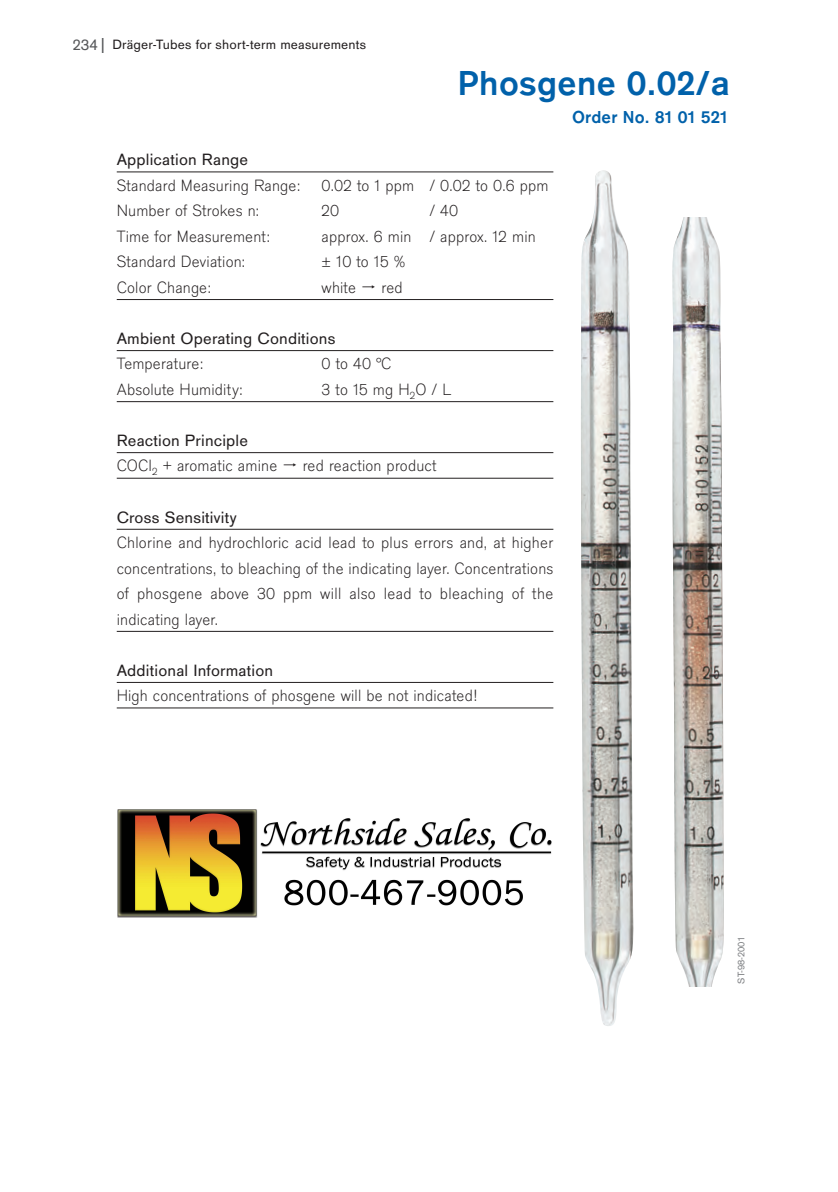
<style>
.page{position:relative;width:838px;height:1192px;background:#fff}
.page>*{position:absolute;margin:0;border:0;box-sizing:border-box;transform-origin:0 0}
.t1{font:700 36px "Draeger San";letter-spacing:.01em;color:#0161aa}
.t2{font:700 18px "Draeger San";letter-spacing:.01em;color:#0161aa}
.t3{font:300 17px/25.6px "Draeger San";letter-spacing:.01em;color:#231f20}
.t4{font:17px "Draeger San";letter-spacing:.01em;color:#231f20}
.t5{font:14px "Draeger San";letter-spacing:.01em;color:#231f20}
.t6{font:10px "Draeger San";color:#808285}
.s1{font-size:16px;color:#57585a}
.s2{font-size:18px;color:#57585a}
.s3{font-weight:400}
</style>
<div class="page">
<hr style="left:117px;top:171px;width:436px;height:1px;background:#231f20">
<hr style="left:117px;top:299px;width:436px;height:1px;background:#231f20">
<hr style="left:117px;top:350px;width:436px;height:1px;background:#231f20">
<hr style="left:117px;top:401px;width:436px;height:1px;background:#231f20">
<hr style="left:117px;top:452px;width:436px;height:1px;background:#231f20">
<hr style="left:117px;top:478px;width:436px;height:1px;background:#231f20">
<hr style="left:117px;top:529px;width:436px;height:1px;background:#231f20">
<hr style="left:117px;top:631px;width:436px;height:1px;background:#231f20">
<hr style="left:117px;top:682px;width:436px;height:1px;background:#231f20">
<hr style="left:117px;top:707px;width:436px;height:1px;background:#231f20">
<img style="left:581px;top:170px;width:53px;height:856px">
<img style="left:672px;top:217px;width:52px;height:770px">
<img style="left:118px;top:809px;width:433px;height:108px">
<p class="t5" style="left:73px;top:36px;width:295px"><span class="s1">234</span><span class="s2">|</span> Dräger-Tubes for short-term measurements</p>
<h1 class="t1" style="left:458px;top:61px;width:273px">Phosgene 0.02/a</h1>
<p class="t2" style="left:572px;top:106px;width:157px">Order No. 81 01 521</p>
<p class="t4" style="left:117px;top:149px;width:133px">Application Range</p>
<p class="t3" style="left:117px;top:172px;width:185px">Standard Measuring Range:</p>
<p class="t3" style="left:322px;top:172px;width:228px">0.02 to 1 ppm / 0.02 to 0.6 ppm</p>
<p class="t3" style="left:117px;top:197px;width:144px">Number of Strokes n:</p>
<p class="t3" style="left:322px;top:197px;width:19px">20</p>
<p class="t3" style="left:429px;top:197px;width:30px">/ 40</p>
<p class="t3" style="left:117px;top:223px;width:155px">Time for Measurement:</p>
<p class="t3" style="left:322px;top:223px;width:216px">approx. 6 min / approx. 12 min</p>
<p class="t3" style="left:117px;top:248px;width:130px">Standard Deviation:</p>
<p class="t3" style="left:322px;top:248px;width:85px">± 10 to 15 %</p>
<p class="t3" style="left:117px;top:274px;width:96px">Color Change:</p>
<p class="t3" style="left:322px;top:274px;width:36px">white</p>
<p class="t3" style="left:381px;top:274px;width:23px">red</p>
<p class="t4" style="left:117px;top:328px;width:220px">Ambient Operating Conditions</p>
<p class="t3" style="left:117px;top:351px;width:88px">Temperature:</p>
<p class="t3" style="left:322px;top:351px;width:71px">0 to 40 °C</p>
<p class="t3" style="left:117px;top:376px;width:127px">Absolute Humidity:</p>
<p class="t3" style="left:322px;top:376px;width:131px">3 to 15 mg H<sub>2</sub>O / L</p>
<p class="t3" style="left:117px;top:427px;width:162px"><span class="s3">Reaction Principle<br></span>COCI<sub>2</sub> + aromatic amine</p>
<p class="t3" style="left:303px;top:453px;width:135px">red reaction product</p>
<p class="t4" style="left:117px;top:506px;width:121px">Cross Sensitivity</p>
<p class="t3" style="left:117px;top:529px;width:438px;text-align:justify">Chlorine and hydrochloric acid lead to plus errors and, at higher concentrations, to bleaching of the indicating layer. Concentrations of phosgene above 30 ppm will also lead to bleaching of the indicating layer.</p>
<p class="t4" style="left:117px;top:659px;width:158px">Additional Information</p>
<p class="t3" style="left:117px;top:682px;width:363px">High concentrations of phosgene will be not indicated!</p>
<p class="t6" style="left:735px;top:983px;width:48px;rotate:-90deg">ST-98-2001</p>
</div>
